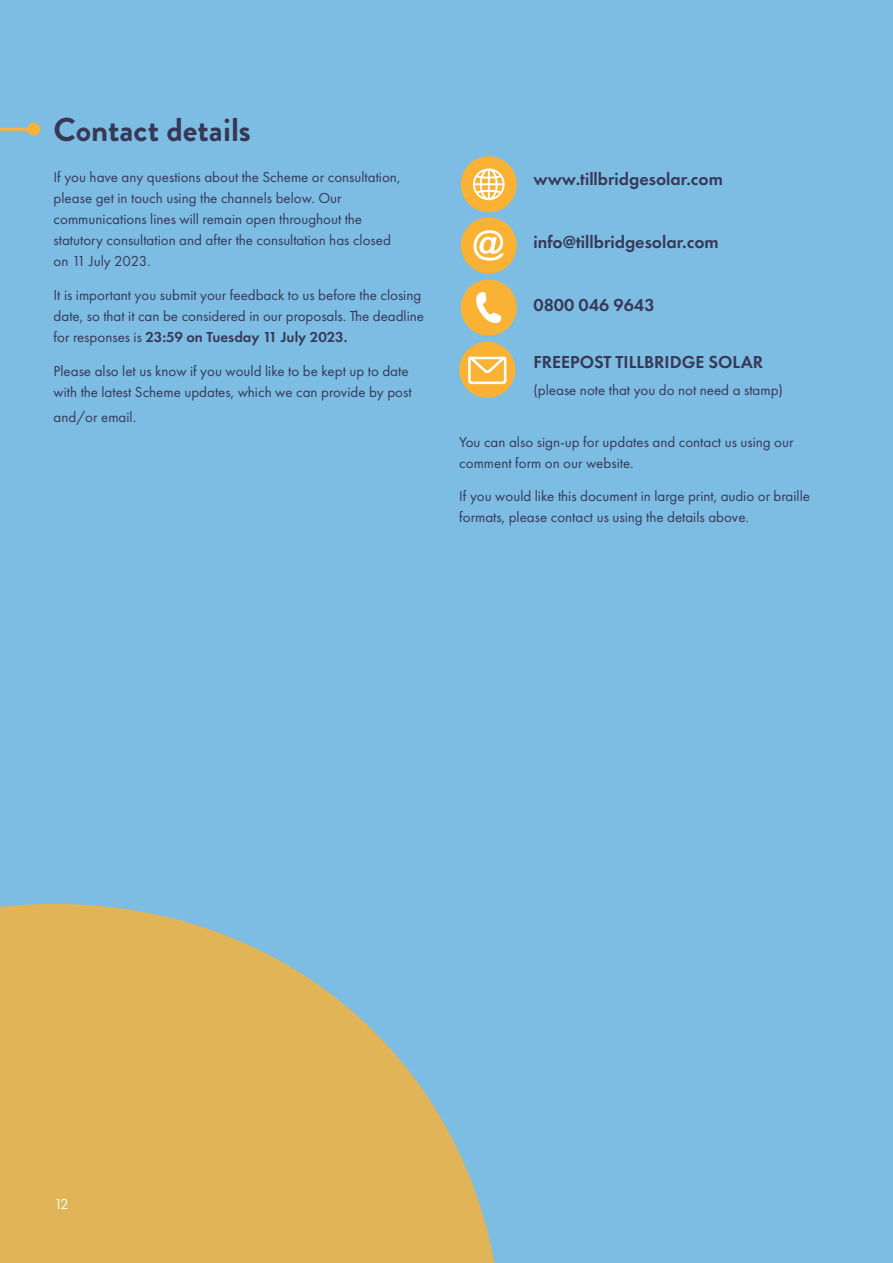
<style>
.page{position:relative;width:893px;height:1263px;background:#7dbde3}
.page>*{position:absolute;margin:0;border:0;box-sizing:border-box;transform-origin:0 0}
.t1{font:700 33px "Brandon Grotesque";color:#373856}
.t2{font:600 18px "Futura PT";color:#373856}
.t3{font:15px/21px "Futura PT";color:#373856}
.t4{font:15px "Futura PT";color:#fff}
.s1{font-weight:600}
</style>
<div class="page">
<hr style="left:0;top:128px;width:34px;height:3px;background:#f9b234">
<div style="left:27px;top:123px;width:13px;height:12px;background:#f9b234;border-radius:50%"></div>
<svg style="left:461px;top:280px;width:56px;height:56px"></svg>
<svg style="left:461px;top:156px;width:56px;height:117px"></svg>
<svg style="left:459px;top:342px;width:56px;height:56px"></svg>
<svg style="left:0;top:904px;width:495px;height:359px;fill:#e0b457"></svg>
<h1 class="t1" style="left:54px;top:106px;width:199px">Contact details</h1>
<p class="t3" style="left:54px;top:167px;width:348px">If you have any questions about the Scheme or consultation, please get in touch using the channels below. Our communications lines will remain open throughout the statutory consultation and after the consultation has closed on 11 July 2023.</p>
<p class="t3" style="left:54px;top:285px;width:372px">It is important you submit your feedback to us before the closing date, so that it can be considered in our proposals. The deadline for responses is <span class="s1">23:59 on Tuesday 11 July 2023.</span></p>
<p class="t3" style="left:54px;top:360px;width:359px">Please also let us know if you would like to be kept up to date with the latest Scheme updates, which we can provide by post</p>
<p class="t3" style="left:54px;top:407px;width:84px">and/or email.</p>
<p class="t2" style="left:533px;top:167px;width:191px">www.tillbridgesolar.com</p>
<p class="t2" style="left:533px;top:230px;width:187px">info@tillbridgesolar.com</p>
<p class="t2" style="left:533px;top:293px;width:123px">0800 046 9643</p>
<p class="t2" style="left:533px;top:351px;width:231px">FREEPOST TILLBRIDGE SOLAR</p>
<p class="t3" style="left:533px;top:380px;width:251px">(please note that you do not need a stamp)</p>
<p class="t3" style="left:459px;top:431px;width:336px">You can also sign-up for updates and contact us using our comment form on our website.</p>
<p class="t3" style="left:459px;top:486px;width:352px">If you would like this document in large print, audio or braille formats, please contact us using the details above.</p>
<p class="t4" style="left:54px;top:1195px;width:16px">12</p>
</div>
